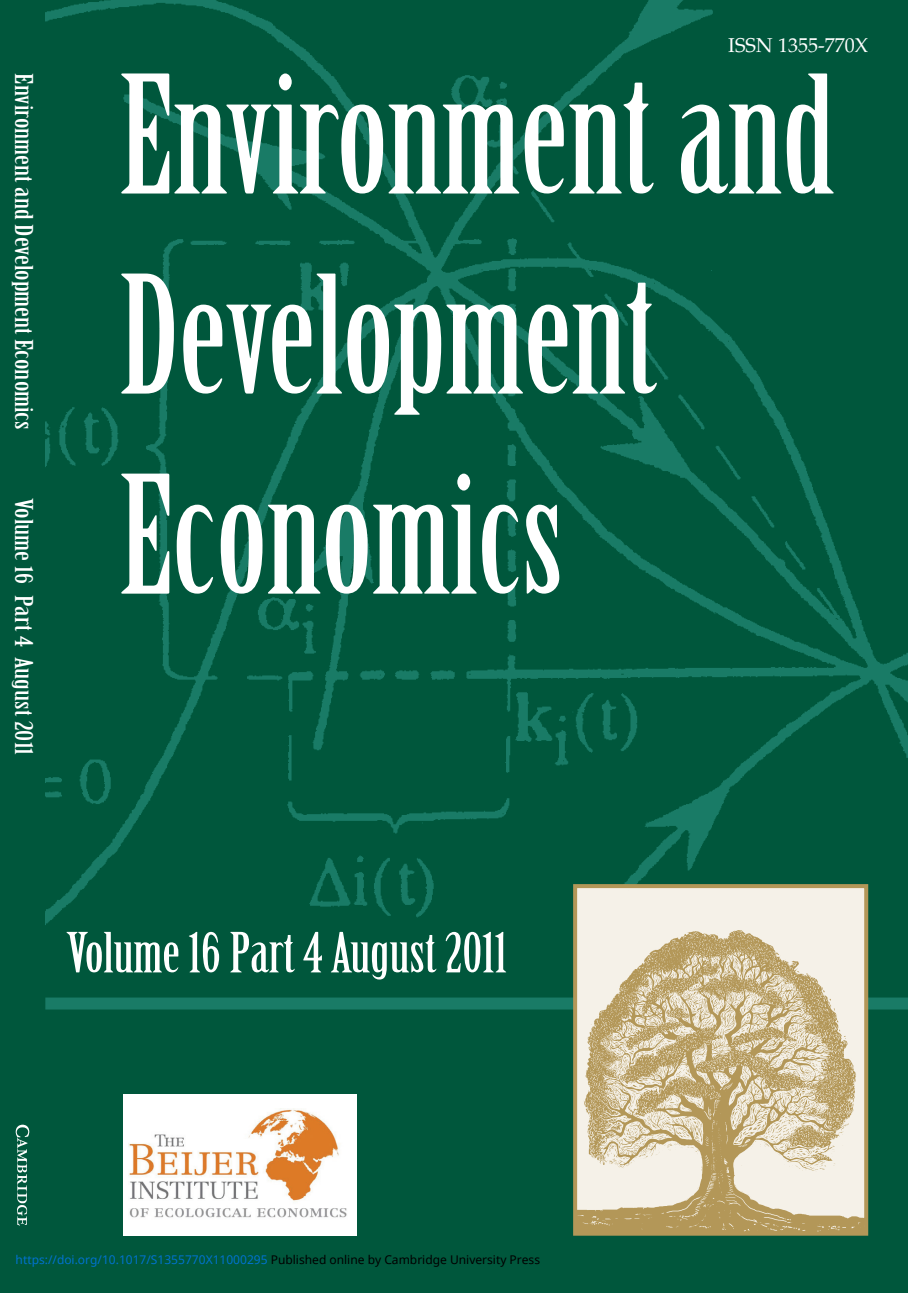
<style>
.page{position:relative;width:908px;height:1293px;background:#fff}
.page>*{position:absolute;margin:0;border:0;box-sizing:border-box;transform-origin:0 0}
.t1{font:160px/200px "Birch";color:#fff;scale:1.1 1}
.t2{font:54px "Birch";color:#fff;scale:1.2 1}
.t3{font:24px "Birch";color:#fff;scale:1.5 1}
.t4{font:20px "Palatino";color:#fff}
.t5{font:12px "Noto Sans";color:#0172cf}
.s1{color:#000}
</style>
<div class="page">
<div style="left:0;top:0;width:907px;height:1293px;background:#00573c"></div>
<img style="left:45px;top:0;width:862px;height:1025px">
<img style="left:16px;top:1125px;width:14px;height:100px">
<div style="left:123px;top:1094px;width:233px;height:141px;background:#fff"></div>
<img style="left:128px;top:1108px;width:219px;height:110px">
<div style="left:45px;top:997px;width:862px;height:12px;background:#197b66"></div>
<img style="left:578px;top:889px;width:284px;height:341px">
<div style="left:573px;top:884px;width:294px;height:351px;border:4px solid #b39758"></div>
<h3 class="t3" style="left:34px;top:73px;width:239px;rotate:90deg">Environment and Development Economics</h3>
<h3 class="t3" style="left:34px;top:498px;width:173px;rotate:90deg">Volume 16 Part 4 August 2011</h3>
<h3 class="t4" style="left:728px;top:38px;width:141px">ISSN 1355-770X</h3>
<h1 class="t1" style="left:119px;top:41px;width:651px">Environment and<br>Development<br>Economics</h1>
<h2 class="t2" style="left:66px;top:930px;width:369px">Volume 16 Part 4 August 2011</h2>
<p class="t5" style="left:16px;top:1251px;width:526px">https://doi.org/10.1017/S1355770X11000295 <span class="s1">Published online by Cambridge University Press</span></p>
</div>
